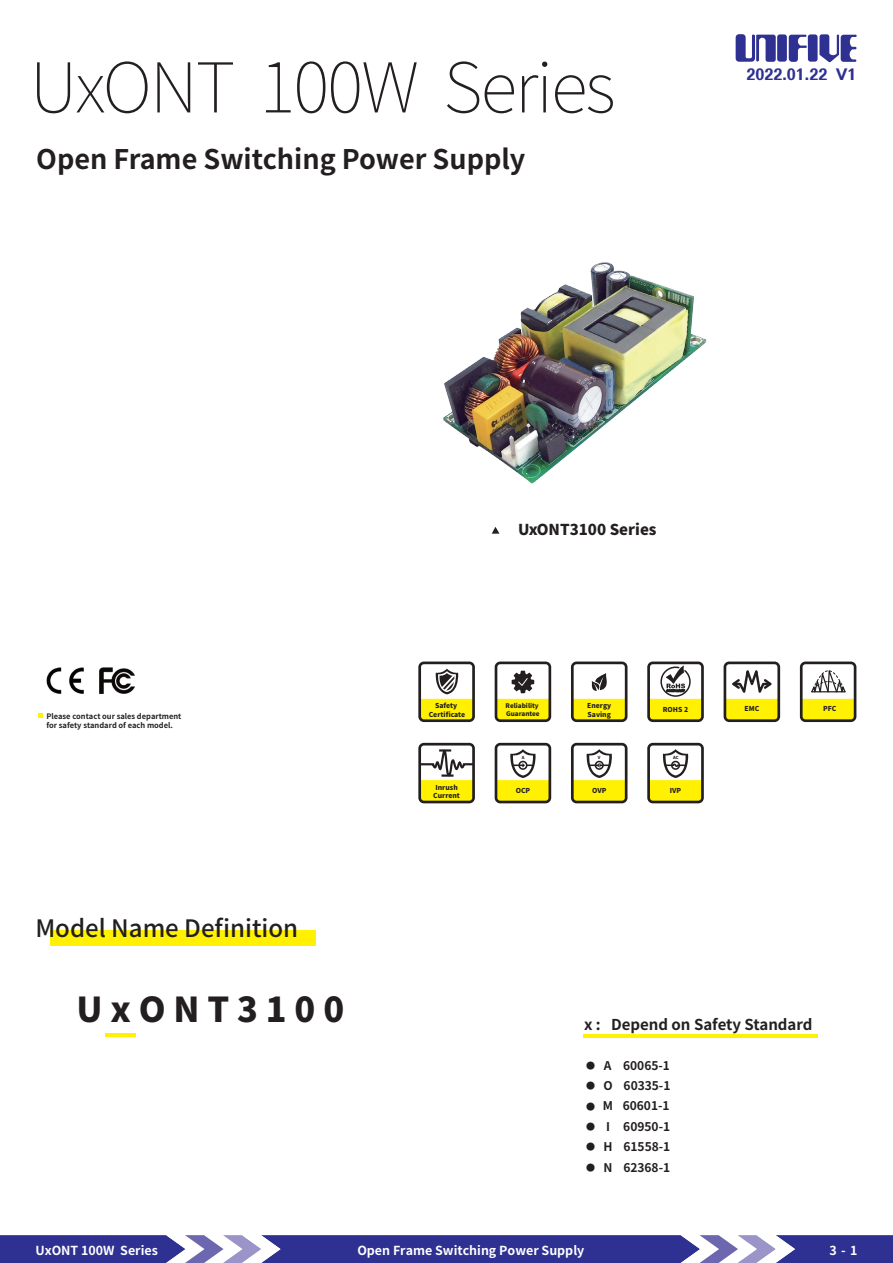
<style>
.page{position:relative;width:893px;height:1263px;background:#fff}
.page>*{position:absolute;margin:0;border:0;box-sizing:border-box;transform-origin:0 0}
.t1{font:100 69px "Noto Sans Hant";letter-spacing:-.03em;color:#231f20}
.t2{font:900 34.2px "Noto Sans Hant";color:#231f20}
.t3{font:700 27px "Noto Sans Hant";color:#231f20}
.t4{font:500 24px "Noto Sans Hant";color:#231f20}
.t5{font:800 15.9px "M Elle HK";color:#2e3092}
.t6{font:700 15px "Noto Sans Hant";color:#231f20}
.t7{font:900 15px "Noto Sans Hant";color:#231f20}
.t8{font:700 12.45px "Noto Sans Hant";color:#fff}
.t9{font:700 12px "Noto Sans Hant";color:#231f20}
.t10{font:700 7.5px/9px "Noto Sans Hant";color:#231f20}
.t11{font:900 6.75px/8.1px "Noto Sans Hant";color:#231f20;text-align:center}
.t12{font:900 6.3px/7.6px "Noto Sans Hant";color:#231f20}
.t13{font:900 4.2px "Noto Sans Hant";color:#231f20}
.s1{font-size:9px}
</style>
<div class="page">
<svg style="left:819px;top:34px;width:38px;height:28px"></svg>
<div style="left:808px;top:34px;width:10px;height:28px;background:#2e3092;border-radius:3px"></div>
<svg style="left:789px;top:35px;width:18px;height:27px"></svg>
<div style="left:777px;top:34px;width:10px;height:28px;background:#2e3092;border-radius:3px"></div>
<svg style="left:736px;top:34px;width:40px;height:28px"></svg>
<img style="left:443px;top:262px;width:264px;height:222px">
<svg style="left:492px;top:527px;width:7px;height:7px"></svg>
<svg style="left:0;top:1235px;width:893px;height:28px;background:#5152a4"></svg>
<svg style="left:38px;top:713px;width:5px;height:5px"></svg>
<svg style="left:418px;top:743px;width:57px;height:60px"></svg>
<svg style="left:495px;top:743px;width:56px;height:60px"></svg>
<div style="left:518px;top:761px;width:9px;height:9px;border:2px solid #231f20;border-radius:50%"></div>
<svg style="left:647px;top:743px;width:57px;height:60px"></svg>
<div style="left:671px;top:761px;width:9px;height:9px;border:2px solid #231f20;border-radius:50%"></div>
<svg style="left:571px;top:743px;width:56px;height:60px"></svg>
<div style="left:595px;top:761px;width:9px;height:9px;border:2px solid #231f20;border-radius:50%"></div>
<svg style="left:800px;top:661px;width:56px;height:61px"></svg>
<svg style="left:724px;top:661px;width:56px;height:61px"></svg>
<svg style="left:418px;top:661px;width:57px;height:61px"></svg>
<svg style="left:495px;top:661px;width:56px;height:61px"></svg>
<svg style="left:571px;top:661px;width:56px;height:61px"></svg>
<svg style="left:647px;top:661px;width:57px;height:61px"></svg>
<div style="left:50px;top:930px;width:265px;height:15px;background:#fff101"></div>
<hr style="left:105px;top:1034px;width:30px;height:3px;background:#fff101">
<hr style="left:583px;top:1035px;width:235px;height:3px;background:#fff101">
<img style="left:46px;top:667px;width:38px;height:27px">
<img style="left:99px;top:667px;width:36px;height:27px">
<h1 class="t1" style="left:30px;top:48px;width:588px">UxONT 100W Series</h1>
<h3 class="t3" style="left:36px;top:144px;width:491px">Open Frame Switching Power Supply</h3>
<h3 class="t5" style="left:746px;top:63px;width:112px">2022.01.22 V1</h3>
<p class="t10" style="left:46px;top:711px;width:137px">Please contact our sales department for safety standard of each model.</p>
<h3 class="t4" style="left:35px;top:915px;width:264px">Model Name Definition</h3>
<h3 class="t7" style="left:518px;top:521px;width:140px">UxONT3100 Series</h3>
<p class="t11" style="left:429px;top:702px;width:38px">Safety<br>Certificate</p>
<p class="t12" style="left:506px;top:702px;width:36px">Reliability<br>Guarantee</p>
<p class="t11" style="left:587px;top:702px;width:26px;text-align:left">Energy<br>Saving</p>
<p class="t11" style="left:663px;top:706px;width:27px">ROHS 2</p>
<p class="t13" style="left:522px;top:755px;width:4px">A</p>
<p class="t11" style="left:433px;top:783px;width:28px">Inrush<br>Current</p>
<p class="t11" style="left:516px;top:786px;width:16px">OCP</p>
<p class="t13" style="left:598px;top:755px;width:4px">V</p>
<p class="t11" style="left:592px;top:786px;width:16px">OVP</p>
<p class="t13" style="left:673px;top:755px;width:7px">AC</p>
<p class="t11" style="left:670px;top:786px;width:13px">IVP</p>
<p class="t11" style="left:744px;top:705px;width:16px">EMC</p>
<p class="t11" style="left:823px;top:705px;width:15px">PFC</p>
<h2 class="t2" style="left:76px;top:990px;width:269px">U x O N T 3 1 0 0</h2>
<h3 class="t6" style="left:584px;top:1016px;width:230px">x : Depend on Safety Standard</h3>
<h3 class="t9" style="left:586px;top:1058px;width:85px"><span class="s1">●</span> A 60065-1</h3>
<h3 class="t9" style="left:586px;top:1079px;width:86px"><span class="s1">●</span> O 60335-1</h3>
<h3 class="t9" style="left:586px;top:1099px;width:85px"><span class="s1">●</span> M 60601-1</h3>
<h3 class="t9" style="left:586px;top:1119px;width:85px"><span class="s1">●</span> I 60950-1</h3>
<h3 class="t9" style="left:586px;top:1140px;width:85px"><span class="s1">●</span> H 61558-1</h3>
<h3 class="t9" style="left:586px;top:1160px;width:85px"><span class="s1">●</span> N 62368-1</h3>
<h3 class="t8" style="left:35px;top:1243px;width:124px">UxONT 100W Series</h3>
<h3 class="t8" style="left:357px;top:1243px;width:229px">Open Frame Switching Power Supply</h3>
<h3 class="t8" style="left:829px;top:1243px;width:30px">3-1</h3>
</div>
